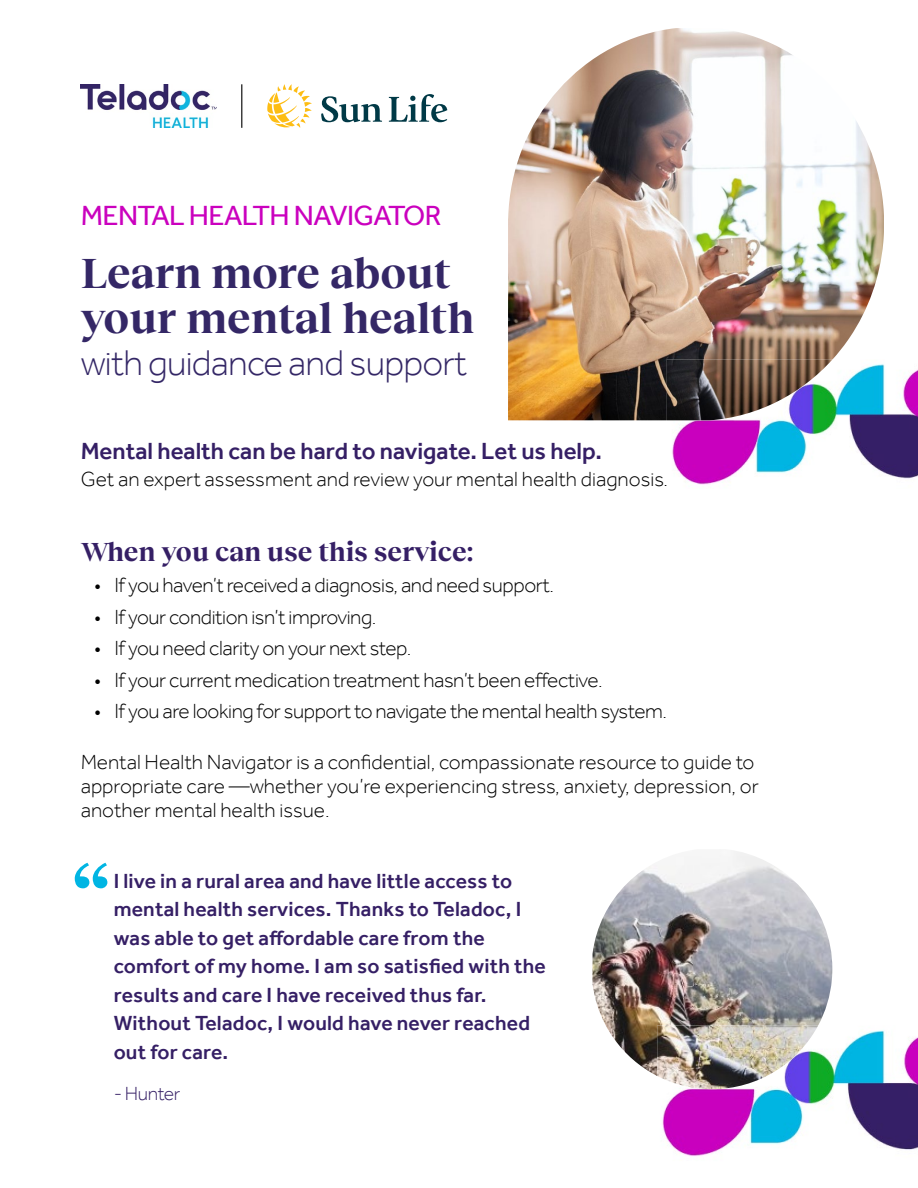
<style>
.page{position:relative;width:918px;height:1188px;background:#fff}
.page>*{position:absolute;margin:0;border:0;box-sizing:border-box;transform-origin:0 0}
.t1{font:700 43.5px/45px "Reckless Neue";color:#342766}
.t2{font:300 36.75px "Effra";letter-spacing:-.02em;color:#342766}
.t3{font:28.5px "Effra";letter-spacing:-.02em;color:#ca01be}
.t4{font:700 27px "Reckless Neue";color:#351f65}
.t5{font:500 24px "Effra";color:#351f65}
.p{font:500 21px/28.5px "Effra";letter-spacing:.01em;color:#351f65}
.p-2{font:300 21px "Effra";letter-spacing:-.02em;color:#000}
.p-3{font:300 21px/24px "Effra";color:#000}
.p-4{font:300 19.5px "Effra";letter-spacing:-.02em;color:#351f65}
</style>
<div class="page">
<img style="left:508px;top:28px;width:376px;height:392px">
<img style="left:667px;top:359px;width:251px;height:126px">
<img style="left:667px;top:359px;width:166px;height:61px">
<svg style="left:75px;top:863px;width:32px;height:25px"></svg>
<img style="left:592px;top:851px;width:240px;height:225px">
<img style="left:662px;top:1026px;width:256px;height:130px">
<img style="left:657px;top:1026px;width:161px;height:63px">
<img style="left:81px;top:84px;width:135px;height:44px">
<svg style="left:321px;top:96px;width:61px;height:26px"></svg>
<svg style="left:389px;top:94px;width:58px;height:28px"></svg>
<svg style="left:267px;top:84px;width:45px;height:44px"></svg>
<hr style="left:241px;top:84px;width:1px;height:44px;background:#000">
<h1 class="t3" style="left:81px;top:198px;width:362px">MENTAL HEALTH NAVIGATOR</h1>
<h1 class="t1" style="left:81px;top:247px;width:395px">Learn more about your mental health</h1>
<h1 class="t2" style="left:81px;top:341px;width:388px">with guidance and support</h1>
<h2 class="t5" style="left:81px;top:437px;width:523px">Mental health can be hard to navigate. Let us help.</h2>
<p class="p-3" style="left:81px;top:467px;width:589px">Get an expert assessment and review your mental health diagnosis.</p>
<h2 class="t4" style="left:81px;top:532px;width:394px">When you can use this service:</h2>
<p class="p-2" style="left:94px;top:573px;width:461px">• If you haven’t received a diagnosis, and need support.</p>
<p class="p-2" style="left:94px;top:604px;width:284px">• If your condition isn’t improving.</p>
<p class="p-2" style="left:94px;top:636px;width:319px">• If you need clarity on your next step.</p>
<p class="p-2" style="left:94px;top:667px;width:510px">• If your current medication treatment hasn’t been effective.</p>
<p class="p-2" style="left:94px;top:699px;width:575px">• If you are looking for support to navigate the mental health system.</p>
<p class="p-3" style="left:81px;top:750px;width:680px">Mental Health Navigator is a confidential, compassionate resource to guide to appropriate care —whether you’re experiencing stress, anxiety, depression, or another mental health issue.</p>
<p class="p" style="left:114px;top:866px;width:434px">I live in a rural area and have little access to mental health services. Thanks to Teladoc, I was able to get affordable care from the comfort of my home. I am so satisfied with the results and care I have received thus far.<br>Without Teladoc, I would have never reached out for care.</p>
<p class="p-4" style="left:114px;top:1082px;width:68px">- Hunter</p>
</div>
